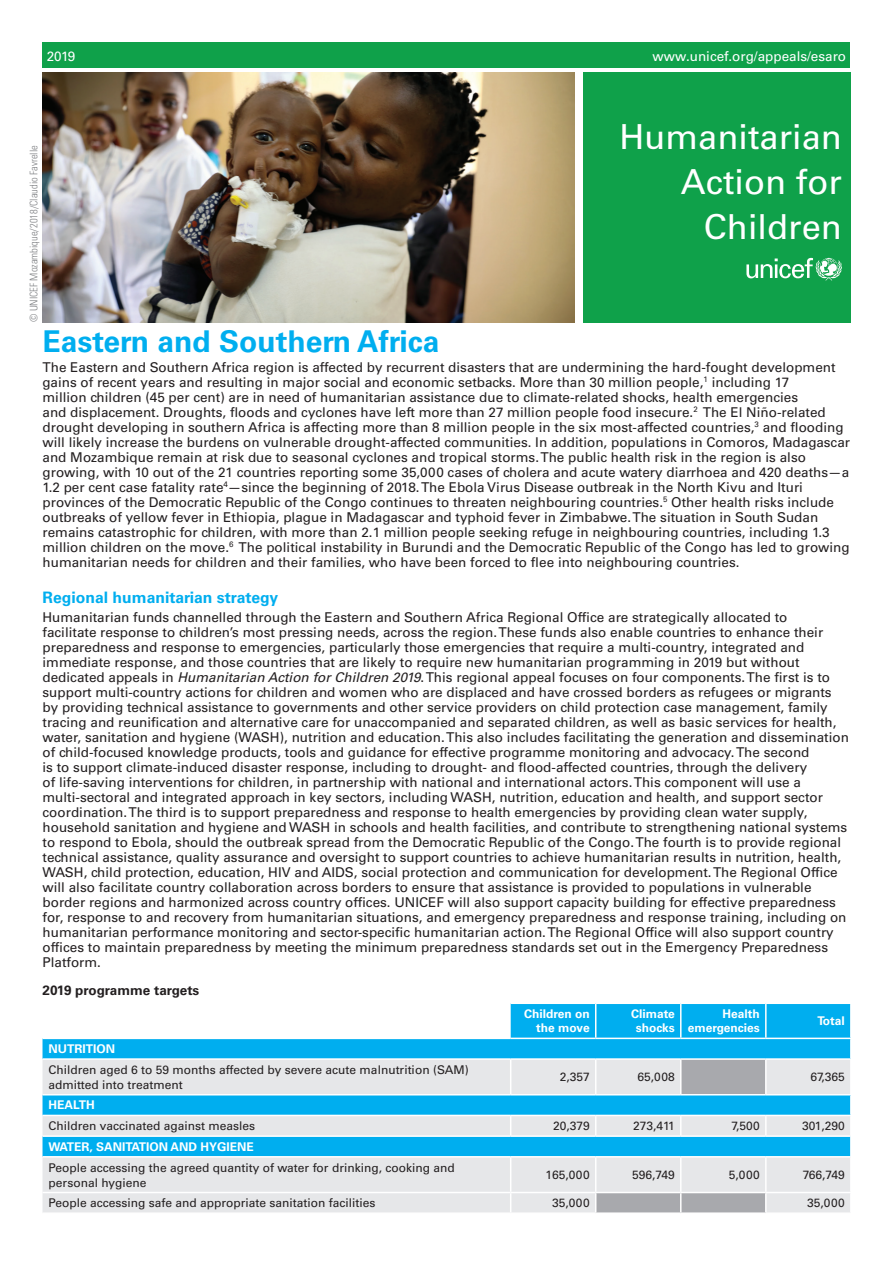
<style>
.page{position:relative;width:893px;height:1263px;background:#fff}
.page>*{position:absolute;margin:0;border:0;box-sizing:border-box;transform-origin:0 0}
.t1{font:34.5px/45px "Univers LT Std";color:#fff;text-align:right}
.t2{font:700 30px "Univers LT Std";color:#00aeef}
.Sub-title{font:700 15.75px "Univers LT Std";color:#00aeef}
.Text{font:13.5px/15px "Univers LT Std";color:#231f20}
.t3{font:13.5px "Univers LT Std";color:#fff}
.Text-2{font:700 13.5px "Univers LT Std";color:#231f20}
.t4{font:13.5px "Univers LT Std";color:#fff}
.Table_text{font:12px/15px "Univers LT Std";color:#231f20}
.Table_text_right{font:12px "Univers LT Std";color:#231f20}
.Table_white_bold_rig{font:700 12px/14.4px "Univers LT Std";color:#fff;text-align:right}
.Table_white_bold{font:700 12px "Univers LT Std";color:#fff}
.Photo_credit{font:300 condensed 10.5px "Univers LT Std";color:#808285}
.s1{font-style:italic}
</style>
<div class="page">
<div style="left:43px;top:43px;width:807px;height:25px;background:#0fa14a"></div>
<div style="left:583px;top:72px;width:267px;height:251px;background:#0fa14a"></div>
<svg style="left:746px;top:258px;width:96px;height:23px"></svg>
<img style="left:43px;top:72px;width:532px;height:251px">
<svg style="left:43px;top:1003px;width:807px;height:55px;fill:#00aeef"></svg>
<svg style="left:43px;top:1060px;width:807px;height:152px;background:#aad8ea"></svg>
<hr style="left:595px;top:1004px;width:1px;height:33px;background:#fff">
<hr style="left:680px;top:1004px;width:1px;height:33px;background:#fff">
<hr style="left:765px;top:1004px;width:2px;height:33px;background:#fff">
<svg style="left:510px;top:1116px;width:1px;height:19px"></svg>
<hr style="left:510px;top:1157px;width:1px;height:35px;background:#fff">
<svg style="left:510px;top:1193px;width:1px;height:19px"></svg>
<hr style="left:511px;top:1002px;width:85px;height:2px;background:#fff">
<hr style="left:596px;top:1002px;width:85px;height:2px;background:#fff">
<hr style="left:681px;top:1002px;width:85px;height:2px;background:#fff">
<hr style="left:766px;top:1002px;width:86px;height:2px;background:#fff">
<hr style="left:43px;top:1037px;width:468px;height:2px;background:#fff">
<hr style="left:511px;top:1037px;width:85px;height:2px;background:#fff">
<hr style="left:596px;top:1037px;width:85px;height:2px;background:#fff">
<hr style="left:681px;top:1037px;width:85px;height:2px;background:#fff">
<hr style="left:766px;top:1037px;width:86px;height:2px;background:#fff">
<svg style="left:850px;top:1039px;width:1px;height:19px"></svg>
<hr style="left:766px;top:1094px;width:86px;height:1px;background:#fff">
<hr style="left:43px;top:1115px;width:468px;height:1px;background:#fff">
<hr style="left:511px;top:1115px;width:85px;height:1px;background:#fff">
<hr style="left:766px;top:1115px;width:86px;height:1px;background:#fff">
<hr style="left:766px;top:1192px;width:86px;height:1px;background:#fff">
<hr style="left:43px;top:1192px;width:468px;height:1px;background:#fff">
<hr style="left:511px;top:1192px;width:85px;height:1px;background:#fff">
<hr style="left:510px;top:1060px;width:1px;height:34px;background:#fff">
<hr style="left:43px;top:1135px;width:468px;height:2px;background:#fff">
<hr style="left:511px;top:1135px;width:85px;height:2px;background:#fff">
<hr style="left:766px;top:1135px;width:86px;height:2px;background:#fff">
<svg style="left:850px;top:1136px;width:1px;height:20px"></svg>
<hr style="left:43px;top:1156px;width:468px;height:1px;background:#fff">
<hr style="left:511px;top:1156px;width:85px;height:1px;background:#fff">
<hr style="left:766px;top:1156px;width:86px;height:1px;background:#fff">
<hr style="left:43px;top:1094px;width:468px;height:1px;background:#fff">
<hr style="left:511px;top:1094px;width:85px;height:1px;background:#fff">
<svg style="left:595px;top:1059px;width:172px;height:154px;background:#a0ccde"></svg>
<hr style="left:596px;top:1212px;width:85px;height:2px;background:#fff">
<hr style="left:681px;top:1212px;width:85px;height:2px;background:#fff">
<p class="t4" style="left:47px;top:48px;width:30px">2019</p>
<p class="t3" style="left:652px;top:48px;width:195px">www.unicef.org/appeals/esaro</p>
<p class="Photo_credit" style="left:27px;top:322px;width:178px;rotate:-90deg">© UNICEF Mozambique/2018/Claudio Favrelle</p>
<h1 class="t1" style="left:620px;top:114px;width:224px">Humanitarian<br>Action for<br>Children</h1>
<p class="t2" style="left:43px;top:324px;width:398px">Eastern and Southern Africa</p>
<p class="Text" style="left:43px;top:359px;width:809px">The Eastern and Southern Africa region is affected by recurrent disasters that are undermining the hard-fought development gains of recent years and resulting in major social and economic setbacks. More than 30 million people,<sup>1</sup> including 17<br>million children (45 per cent) are in need of humanitarian assistance due to climate-related shocks, health emergencies<br>and displacement. Droughts, floods and cyclones have left more than 27 million people food insecure.<sup>2</sup> The El Niño-related drought developing in southern Africa is affecting more than 8 million people in the six most-affected countries,<sup>3</sup> and flooding will likely increase the burdens on vulnerable drought-affected communities. In addition, populations in Comoros, Madagascar and Mozambique remain at risk due to seasonal cyclones and tropical storms. The public health risk in the region is also growing, with 10 out of the 21 countries reporting some 35,000 cases of cholera and acute watery diarrhoea and 420 deaths—a 1.2 per cent case fatality rate<sup>4</sup>—since the beginning of 2018. The Ebola Virus Disease outbreak in the North Kivu and Ituri provinces of the Democratic Republic of the Congo continues to threaten neighbouring countries.<sup>5</sup> Other health risks include outbreaks of yellow fever in Ethiopia, plague in Madagascar and typhoid fever in Zimbabwe. The situation in South Sudan remains catastrophic for children, with more than 2.1 million people seeking refuge in neighbouring countries, including 1.3 million children on the move.<sup>6</sup> The political instability in Burundi and the Democratic Republic of the Congo has led to growing humanitarian needs for children and their families, who have been forced to flee into neighbouring countries.</p>
<p class="Sub-title" style="left:43px;top:588px;width:237px">Regional humanitarian strategy</p>
<p class="Text" style="left:43px;top:610px;width:808px">Humanitarian funds channelled through the Eastern and Southern Africa Regional Office are strategically allocated to<br>facilitate response to children’s most pressing needs, across the region. These funds also enable countries to enhance their preparedness and response to emergencies, particularly those emergencies that require a multi-country, integrated and immediate response, and those countries that are likely to require new humanitarian programming in 2019 but without dedicated appeals in <span class="s1">Humanitarian Action for Children 2019</span>. This regional appeal focuses on four components. The first is to support multi-country actions for children and women who are displaced and have crossed borders as refugees or migrants by providing technical assistance to governments and other service providers on child protection case management, family tracing and reunification and alternative care for unaccompanied and separated children, as well as basic services for health, water, sanitation and hygiene (WASH), nutrition and education. This also includes facilitating the generation and dissemination of child-focused knowledge products, tools and guidance for effective programme monitoring and advocacy. The second<br>is to support climate-induced disaster response, including to drought- and flood-affected countries, through the delivery<br>of life-saving interventions for children, in partnership with national and international actors. This component will use a multi-sectoral and integrated approach in key sectors, including WASH, nutrition, education and health, and support sector coordination. The third is to support preparedness and response to health emergencies by providing clean water supply, household sanitation and hygiene and WASH in schools and health facilities, and contribute to strengthening national systems to respond to Ebola, should the outbreak spread from the Democratic Republic of the Congo. The fourth is to provide regional technical assistance, quality assurance and oversight to support countries to achieve humanitarian results in nutrition, health, WASH, child protection, education, HIV and AIDS, social protection and communication for development. The Regional Office will also facilitate country collaboration across borders to ensure that assistance is provided to populations in vulnerable border regions and harmonized across country offices. UNICEF will also support capacity building for effective preparedness for, response to and recovery from humanitarian situations, and emergency preparedness and response training, including on humanitarian performance monitoring and sector-specific humanitarian action. The Regional Office will also support country offices to maintain preparedness by meeting the minimum preparedness standards set out in the Emergency Preparedness Platform.</p>
<p class="Text-2" style="left:43px;top:982px;width:158px">2019 programme targets</p>
<p class="Table_white_bold_rig" style="left:524px;top:1007px;width:67px">Children on the move</p>
<p class="Table_white_bold_rig" style="left:631px;top:1007px;width:45px;text-align:center">Climate shocks</p>
<p class="Table_white_bold_rig" style="left:688px;top:1007px;width:74px">Health emergencies</p>
<p class="Table_white_bold_rig" style="left:817px;top:1014px;width:29px">Total</p>
<p class="Table_white_bold" style="left:49px;top:1042px;width:68px">NUTRITION</p>
<p class="Table_text" style="left:49px;top:1062px;width:422px">Children aged 6 to 59 months affected by severe acute malnutrition (SAM) admitted into treatment</p>
<p class="Table_text_right" style="left:560px;top:1070px;width:32px">2,357</p>
<p class="Table_text_right" style="left:638px;top:1070px;width:39px">65,008</p>
<p class="Table_text_right" style="left:810px;top:1070px;width:36px">67,365</p>
<p class="Table_white_bold" style="left:49px;top:1098px;width:48px">HEALTH</p>
<p class="Table_text" style="left:49px;top:1118px;width:208px">Children vaccinated against measles</p>
<p class="Table_text_right" style="left:553px;top:1119px;width:38px">20,379</p>
<p class="Table_text_right" style="left:633px;top:1119px;width:43px">273,411</p>
<p class="Table_text_right" style="left:732px;top:1119px;width:30px">7,500</p>
<p class="Table_text_right" style="left:802px;top:1119px;width:44px">301,290</p>
<p class="Table_white_bold" style="left:49px;top:1139px;width:207px">WATER, SANITATION AND HYGIENE</p>
<p class="Table_text" style="left:49px;top:1160px;width:408px">People accessing the agreed quantity of water for drinking, cooking and personal hygiene</p>
<p class="Table_text_right" style="left:546px;top:1168px;width:46px">165,000</p>
<p class="Table_text_right" style="left:632px;top:1168px;width:44px">596,749</p>
<p class="Table_text_right" style="left:729px;top:1168px;width:32px">5,000</p>
<p class="Table_text_right" style="left:803px;top:1168px;width:44px">766,749</p>
<p class="Table_text" style="left:49px;top:1195px;width:329px">People accessing safe and appropriate sanitation facilities</p>
<p class="Table_text_right" style="left:552px;top:1196px;width:39px">35,000</p>
<p class="Table_text_right" style="left:807px;top:1196px;width:39px">35,000</p>
</div>
